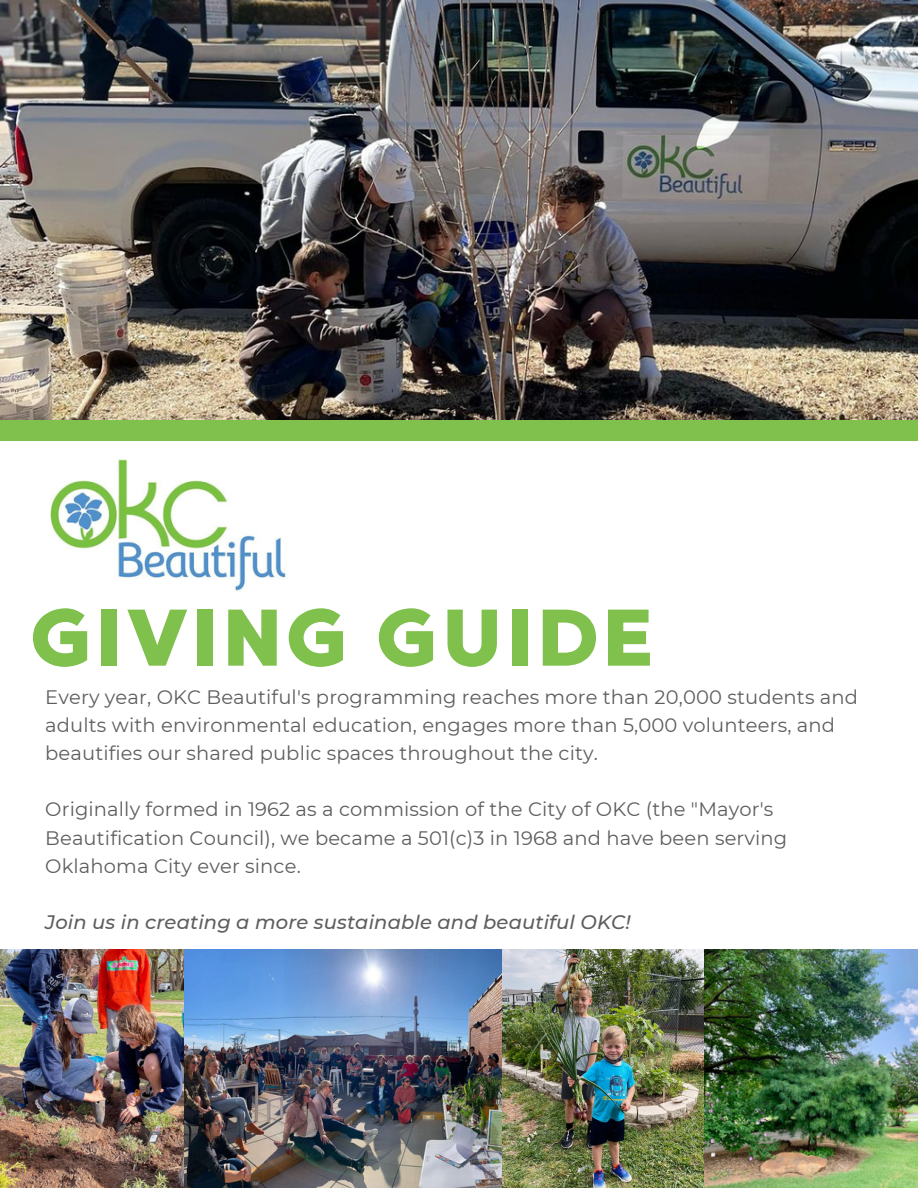
<style>
.page{position:relative;width:918px;height:1188px;background:#fff}
.page>*{position:absolute;margin:0;border:0;box-sizing:border-box;transform-origin:0 0}
.t1{font:80.1px "MADE Good Time Grotesk";letter-spacing:.05em;color:#80c04c}
.t2{font:19.5px/28.2px "Montserrat";letter-spacing:.005em;color:#5e5e5e}
.t3{font:italic 500 19.5px "Montserrat";letter-spacing:.005em;color:#5e5e5e}
</style>
<div class="page">
<img style="left:0;top:0;width:918px;height:421px">
<div style="left:0;top:421px;width:918px;height:19px;background:#80c04c"></div>
<img style="left:50px;top:459px;width:237px;height:132px">
<img style="left:0;top:950px;width:692px;height:238px">
<img style="left:692px;top:950px;width:226px;height:238px">
<p class="t1" style="left:31px;top:586px;width:625px">GIVING GUIDE</p>
<p class="t2" style="left:45px;top:683px;width:814px">Every year, OKC Beautiful's programming reaches more than 20,000 students and adults with environmental education, engages more than 5,000 volunteers, and beautifies our shared public spaces throughout the city.</p>
<p class="t2" style="left:45px;top:795px;width:744px">Originally formed in 1962 as a commission of the City of OKC (the "Mayor's<br>Beautification Council), we became a 501(c)3 in 1968 and have been serving<br>Oklahoma City ever since.</p>
<p class="t3" style="left:45px;top:910px;width:587px">Join us in creating a more sustainable and beautiful OKC!</p>
</div>
